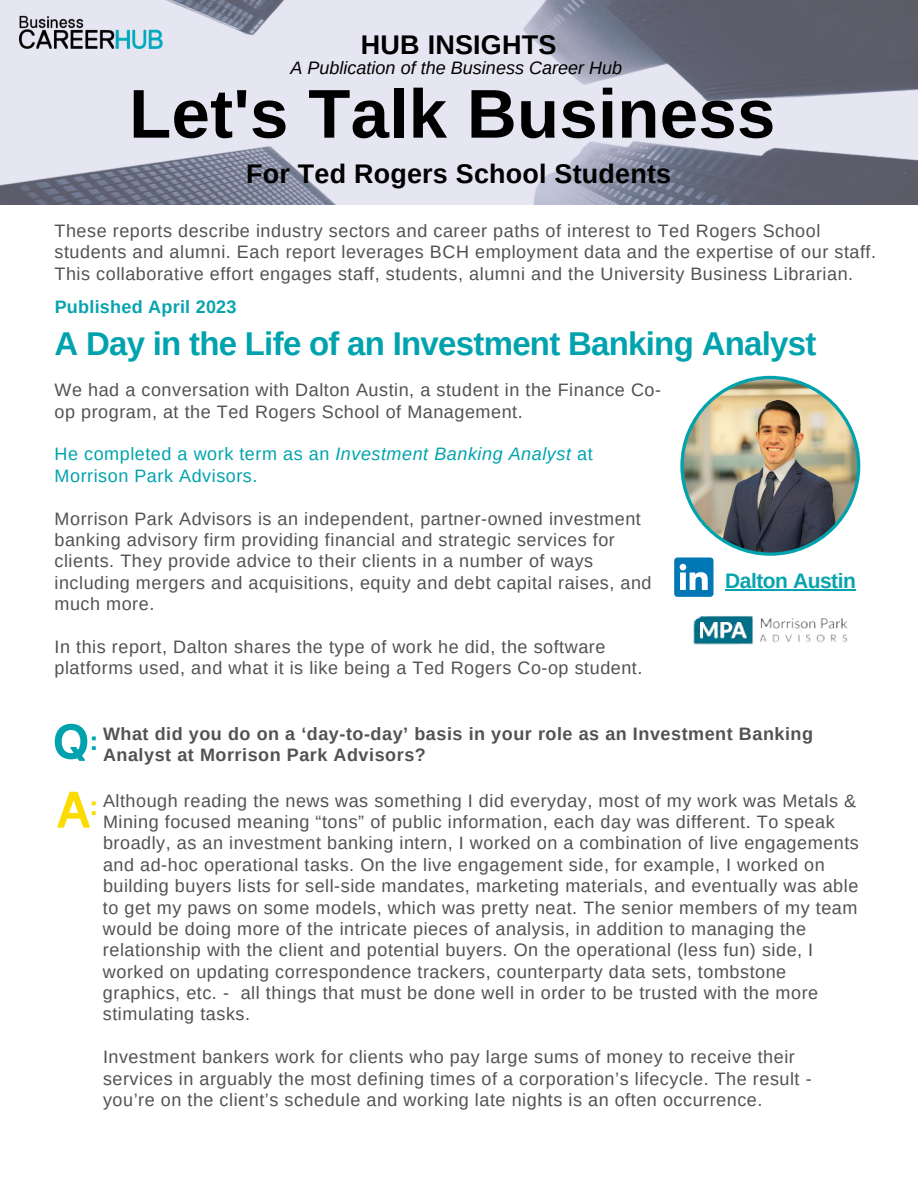
<style>
.page{position:relative;width:918px;height:1188px;background:#fff}
.page>*{position:absolute;margin:0;border:0;box-sizing:border-box;transform-origin:0 0}
.t1{font:700 69px "Arimo";letter-spacing:.005em;color:#000}
.t2{font:700 33px "Arimo";letter-spacing:-.02em;color:#00a3ad}
.t3{font:700 27px "Arimo";letter-spacing:.01em;color:#000}
.t4{font:700 21px "Arimo";letter-spacing:-.02em;color:#09a3ae}
.t5{font:18px/21.3px "Arimo";letter-spacing:.03em;color:#515254}
.t6{font:700 18px/21.3px "Arimo";letter-spacing:.03em;color:#515254}
.t7{font:18px/21.3px "Arimo";letter-spacing:.03em;color:#00a3ad}
.t8{font:italic 18px "Arimo";color:#000}
.t9{font:700 18px "Arimo";letter-spacing:.015em;color:#09a3ae}
.s1{font-style:italic}
.s2{font-size:27px;color:#00a3ad}
.s3{font-weight:700;font-size:27px;color:#fcdb00}
</style>
<div class="page">
<svg style="left:0;top:0;width:918px;height:204px;background:#babbc9"></svg>
<img style="left:17px;top:14px;width:148px;height:34px">
<svg style="left:55px;top:724px;width:32px;height:37px"></svg>
<svg style="left:57px;top:792px;width:33px;height:36px"></svg>
<img style="left:693px;top:615px;width:155px;height:30px">
<img style="left:674px;top:376px;width:186px;height:221px">
<hr style="left:725px;top:589px;width:131px;height:1px;background:#09a3ae">
<h3 class="t3" style="left:361px;top:30px;width:197px">HUB INSIGHTS</h3>
<p class="t8" style="left:290px;top:57px;width:333px">A Publication of the Business Career Hub</p>
<h1 class="t1" style="left:129px;top:75px;width:648px">Let's Talk Business</h1>
<h3 class="t3" style="left:246px;top:158px;width:427px">For Ted Rogers School Students</h3>
<p class="t5" style="left:55px;top:220px;width:823px">These reports describe industry sectors and career paths of interest to Ted Rogers School students and alumni. Each report leverages BCH employment data and the expertise of our staff.<br>This collaborative effort engages staff, students, alumni and the University Business Librarian.</p>
<p class="t9" style="left:55px;top:296px;width:183px">Published April 2023</p>
<h2 class="t2" style="left:55px;top:325px;width:763px">A Day in the Life of an Investment Banking Analyst</h2>
<p class="t5" style="left:55px;top:379px;width:608px">We had a conversation with Dalton Austin, a student in the Finance Co&shy;op program, at the Ted Rogers School of Management.</p>
<p class="t7" style="left:55px;top:444px;width:540px">He completed a work term as an <span class="s1">Investment Banking Analyst</span> at<br>Morrison Park Advisors.</p>
<p class="t5" style="left:54px;top:508px;width:599px">Morrison Park Advisors is an independent, partner-owned investment banking advisory firm providing financial and strategic services for clients. They provide advice to their clients in a number of ways including mergers and acquisitions, equity and debt capital raises, and much more.</p>
<p class="t5" style="left:55px;top:636px;width:589px">In this report, Dalton shares the type of work he did, the software platforms used, and what it is like being a Ted Rogers Co-op student.</p>
<p class="t4" style="left:725px;top:569px;width:132px">Dalton Austin</p>
<p class="t6" style="left:103px;top:723px;width:712px;text-indent:-13px"><span class="s2">:</span> What did you do on a ‘day-to-day’ basis in your role as an Investment Banking<br>Analyst at Morrison Park Advisors?</p>
<p class="t5" style="left:103px;top:790px;width:757px;text-indent:-13px"><span class="s3">:</span> Although reading the news was something I did everyday, most of my work was Metals &amp; Mining focused meaning “tons” of public information, each day was different. To speak broadly, as an investment banking intern, I worked on a combination of live engagements and ad-hoc operational tasks. On the live engagement side, for example, I worked on building buyers lists for sell-side mandates, marketing materials, and eventually was able to get my paws on some models, which was pretty neat. The senior members of my team would be doing more of the intricate pieces of analysis, in addition to managing the relationship with the client and potential buyers. On the operational (less fun) side, I worked on updating correspondence trackers, counterparty data sets, tombstone graphics, etc. - all things that must be done well in order to be trusted with the more stimulating tasks.</p>
<p class="t5" style="left:103px;top:1046px;width:710px">Investment bankers work for clients who pay large sums of money to receive their services in arguably the most defining times of a corporation’s lifecycle. The result - you’re on the client’s schedule and working late nights is an often occurrence.</p>
</div>
